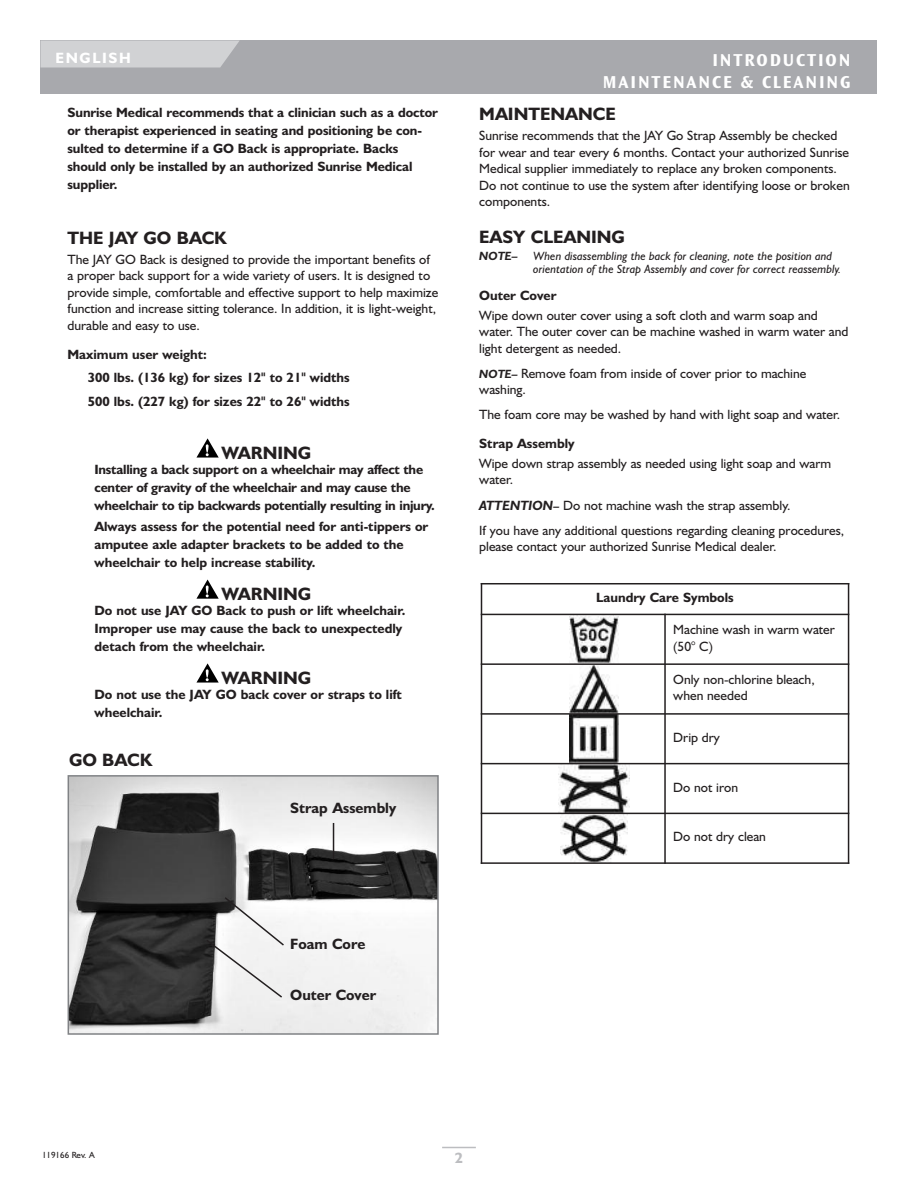
<style>
.page{position:relative;width:918px;height:1188px;background:#fff}
.page>*{position:absolute;margin:0;border:0;box-sizing:border-box;transform-origin:0 0}
.t1{font:700 18px "Humanist 521 BT";color:#231f20}
.t2{font:18px/21.6px "Ocean Sans MM.648.wt.475.wd";letter-spacing:.105em;color:#fff;text-align:right}
.t3{font:700 15px "Humanist 521 BT";color:#231f20}
.t4{font:700 15px "Humanist 521 BT";letter-spacing:.11em;color:#fff}
.t5{font:700 15px "Humanist 521 BT";color:#bcbdc0}
.t6{font:13.5px/16.5px "Humanist 521 BT";color:#231f20}
.t7{font:700 13.5px/18px "Humanist 521 BT";color:#231f20}
.t8{font:italic 12px/13.5px "Humanist 521 BT";color:#231f20}
.t9{font:italic 700 12px "Humanist 521 BT";color:#231f20}
.t10{font:9px "Humanist 521 BT";color:#231f20}
.s1{font-weight:700;font-style:italic;font-size:12px}
.s2{font-weight:700;font-style:italic}
</style>
<div class="page">
<div style="left:40px;top:40px;width:838px;height:54px;background:#a8a9ad"></div>
<svg style="left:40px;top:40px;width:200px;height:28px;background:#cdced0"></svg>
<hr style="left:442px;top:1147px;width:34px;height:1px;background:#bcbdc0">
<svg style="left:196px;top:663px;width:23px;height:20px"></svg>
<svg style="left:196px;top:580px;width:23px;height:19px"></svg>
<svg style="left:196px;top:438px;width:23px;height:20px"></svg>
<img style="left:570px;top:615px;width:48px;height:48px">
<img style="left:570px;top:665px;width:48px;height:48px">
<img style="left:570px;top:715px;width:48px;height:48px">
<img style="left:558px;top:764px;width:72px;height:49px">
<img style="left:560px;top:814px;width:68px;height:48px">
<hr style="left:481px;top:583px;width:1px;height:281px;background:#231f20">
<hr style="left:664px;top:614px;width:2px;height:250px;background:#231f20">
<hr style="left:848px;top:583px;width:1px;height:281px;background:#231f20">
<hr style="left:481px;top:583px;width:368px;height:1px;background:#231f20">
<hr style="left:481px;top:614px;width:368px;height:1px;background:#231f20">
<hr style="left:481px;top:663px;width:368px;height:2px;background:#231f20">
<hr style="left:481px;top:713px;width:368px;height:2px;background:#231f20">
<hr style="left:481px;top:763px;width:368px;height:1px;background:#231f20">
<hr style="left:481px;top:813px;width:368px;height:1px;background:#231f20">
<hr style="left:481px;top:862px;width:368px;height:2px;background:#231f20">
<img style="left:71px;top:778px;width:365px;height:254px">
<div style="left:68px;top:775px;width:371px;height:260px;border:2px solid #808285"></div>
<hr style="left:333px;top:823px;width:1px;height:36px;background:#231f20">
<svg style="left:205px;top:896px;width:81px;height:103px"></svg>
<p class="t4" style="left:56px;top:52px;width:77px">ENGLISH</p>
<h1 class="t2" style="left:603px;top:50px;width:249px">INTRODUCTION<br>MAINTENANCE &amp; CLEANING</h1>
<p class="t7" style="left:67px;top:105px;width:372px">Sunrise Medical recommends that a clinician such as a doctor or therapist experienced in seating and positioning be con&shy;sulted to determine if a GO Back is appropriate. Backs should only be installed by an authorized Sunrise Medical supplier.</p>
<h1 class="t1" style="left:68px;top:232px;width:161px">THE JAY GO BACK</h1>
<p class="t6" style="left:67px;top:253px;width:373px">The JAY GO Back is designed to provide the important benefits of a proper back support for a wide variety of users. It is designed to provide simple, comfortable and effective support to help maximize function and increase sitting tolerance. In addition, it is light-weight, durable and easy to use.</p>
<p class="t7" style="left:88px;top:344px;width:264px;line-height:23.4px;text-indent:-20px">Maximum user weight:<br>300 lbs. (136 kg) for sizes 12" to 21" widths<br>500 lbs. (227 kg) for sizes 22" to 26" widths</p>
<h1 class="t1" style="left:221px;top:446px;width:91px">WARNING</h1>
<p class="t7" style="left:94px;top:461px;width:342px">Installing a back support on a wheelchair may affect the center of gravity of the wheelchair and may cause the wheelchair to tip backwards potentially resulting in injury.</p>
<p class="t7" style="left:94px;top:519px;width:335px">Always assess for the potential need for anti-tippers or amputee axle adapter brackets to be added to the wheelchair to help increase stability.</p>
<h1 class="t1" style="left:221px;top:587px;width:91px">WARNING</h1>
<p class="t7" style="left:94px;top:603px;width:312px">Do not use JAY GO Back to push or lift wheelchair.<br>Improper use may cause the back to unexpectedly detach from the wheelchair.</p>
<h1 class="t1" style="left:221px;top:671px;width:91px">WARNING</h1>
<p class="t7" style="left:94px;top:686px;width:309px">Do not use the JAY GO back cover or straps to lift wheelchair.</p>
<h1 class="t1" style="left:479px;top:108px;width:138px">MAINTENANCE</h1>
<p class="t6" style="left:479px;top:129px;width:372px">Sunrise recommends that the JAY Go Strap Assembly be checked for wear and tear every 6 months. Contact your authorized Sunrise Medical supplier immediately to replace any broken components.<br>Do not continue to use the system after identifying loose or broken components.</p>
<h1 class="t1" style="left:479px;top:231px;width:147px">EASY CLEANING</h1>
<p class="t9" style="left:479px;top:252px;width:40px">NOTE–</p>
<p class="t8" style="left:533px;top:250px;width:310px">When disassembling the back for cleaning, note the position and orientation of the Strap Assembly and cover for correct reassembly.</p>
<p class="t7" style="left:479px;top:288px;width:79px">Outer Cover</p>
<p class="t6" style="left:479px;top:308px;width:371px">Wipe down outer cover using a soft cloth and warm soap and water. The outer cover can be machine washed in warm water and light detergent as needed.</p>
<p class="t6" style="left:479px;top:366px;width:329px"><span class="s1">NOTE–</span> Remove foam from inside of cover prior to machine washing.</p>
<p class="t6" style="left:479px;top:408px;width:363px">The foam core may be washed by hand with light soap and water.</p>
<p class="t7" style="left:479px;top:436px;width:97px">Strap Assembly</p>
<p class="t6" style="left:479px;top:457px;width:353px">Wipe down strap assembly as needed using light soap and warm water.</p>
<p class="t6" style="left:479px;top:494px;width:367px;line-height:25.2px"><span class="s2">ATTENTION</span><span class="s1">–</span> Do not machine wash the strap assembly.<br>If you have any additional questions regarding cleaning procedures,</p>
<p class="t6" style="left:479px;top:540px;width:299px">please contact your authorized Sunrise Medical dealer.</p>
<p class="t7" style="left:596px;top:590px;width:139px">Laundry Care Symbols</p>
<p class="t6" style="left:673px;top:623px;width:163px">Machine wash in warm water (50° C)</p>
<p class="t6" style="left:673px;top:673px;width:143px">Only non-chlorine bleach, when needed</p>
<p class="t6" style="left:673px;top:731px;width:48px">Drip dry</p>
<p class="t6" style="left:673px;top:780px;width:66px">Do not iron</p>
<h1 class="t1" style="left:69px;top:754px;width:85px">GO BACK</h1>
<p class="t3" style="left:290px;top:803px;width:107px">Strap Assembly</p>
<p class="t3" style="left:290px;top:939px;width:77px">Foam Core</p>
<p class="t3" style="left:290px;top:989px;width:87px">Outer Cover</p>
<p class="t10" style="left:42px;top:1152px;width:54px">119166 Rev. A</p>
<p class="t5" style="left:455px;top:1152px;width:10px">2</p>
<p class="t6" style="left:673px;top:830px;width:94px">Do not dry clean</p>
</div>
